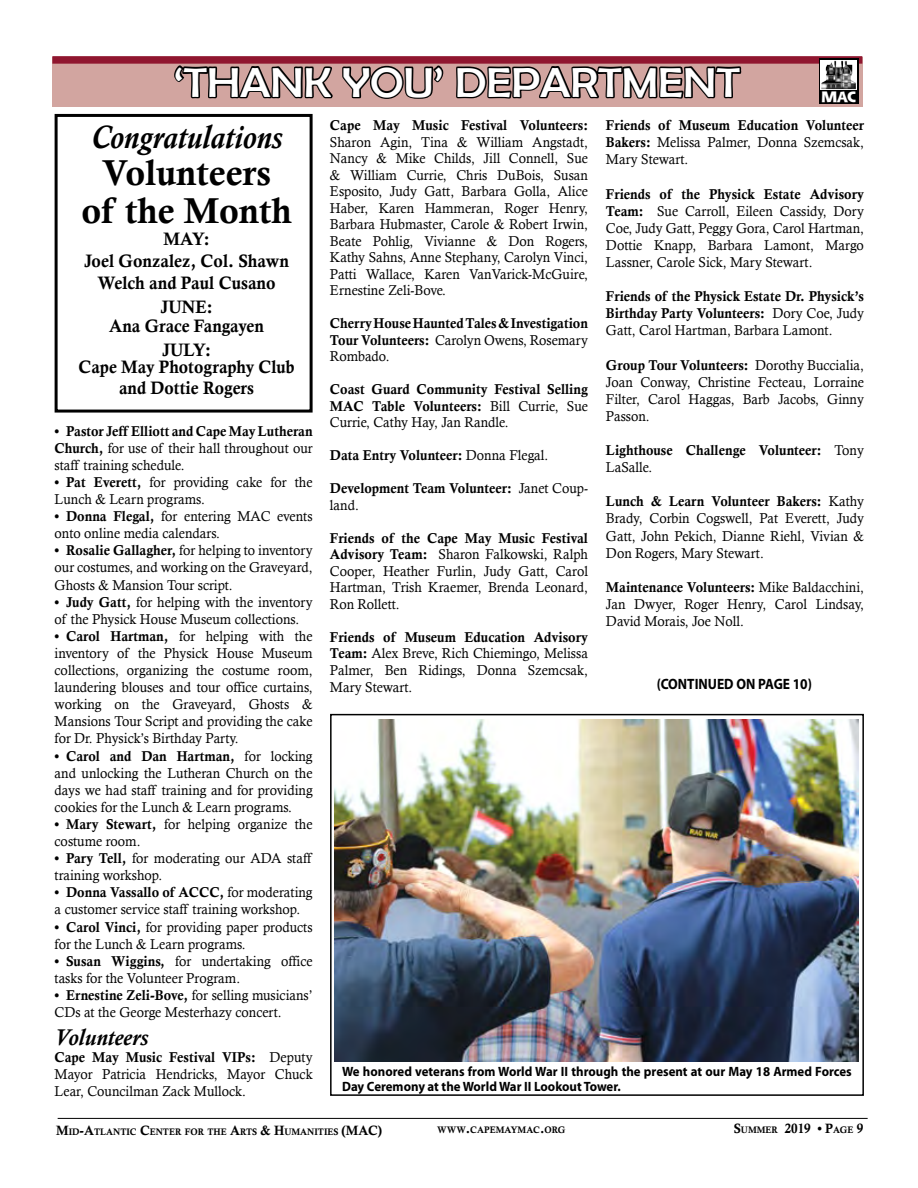
<style>
.page{position:relative;width:918px;height:1188px;background:#fff}
.page>*{position:absolute;margin:0;border:0;box-sizing:border-box;transform-origin:0 0}
.t1{font:42px "Berlin Sans FB";color:#fff;scale:1.1 1}
.t2{font:36px/37.5px "Calis MT Bol";color:#000;text-align:center}
.t3{font:italic 700 33px "Calisto";color:#000;scale:.9 1}
.t4{font:italic 700 23.25px "Calisto";color:#000;scale:.95 1}
.t5{font:18px/21.6px "Calis MT Bol";color:#000;text-align:center;scale:.94 1}
.t6{font:700 15px "Myriad Pro";color:#000;scale:.9 1}
.t7{font:800 14.7px "Shannon";color:#fff;scale:1.08 1}
.t8{font:14.25px/17.1px "Calisto";color:#000;scale:.95 1}
.t9{font:14.25px/16.5px "Calis MT Bol";color:#000;scale:.95 1}
.t10{font:700 13.5px/15px "Myriad Pro";color:#000;scale:.95 1}
.t11{font:13.5px "Calis MT Bol";color:#000;scale:.95 1}
.t12{font:9.45px "Calis MT Bol";color:#000;scale:.95 1}
.s1{font-family:"Calis MT Bol"}
.s2{font-family:"Calisto"}
.s3{font-size:13.5px}
.s4{font-size:9.45px}
</style>
<div class="page">
<div style="left:52px;top:57px;width:810px;height:49px;background:#d2a5a0"></div>
<div style="left:52px;top:56px;width:810px;height:8px;background:#90162f"></div>
<svg style="left:172px;top:56px;width:163px;height:43px"></svg>
<svg style="left:341px;top:56px;width:104px;height:43px"></svg>
<svg style="left:455px;top:56px;width:288px;height:51px"></svg>
<div style="left:819px;top:58px;width:40px;height:46px;background:#000"></div>
<svg style="left:820px;top:60px;width:37px;height:30px"></svg>
<img style="left:821px;top:61px;width:35px;height:28px">
<hr style="left:58px;top:1118px;width:810px;height:1px;background:#000">
<div style="left:55px;top:114px;width:258px;height:299px;border:3px solid #000"></div>
<div style="left:330px;top:714px;width:534px;height:382px;border:2px solid #000"></div>
<img style="left:335px;top:719px;width:524px;height:343px">
<h1 class="t1" style="left:174px;top:59px;width:516px">‘THANK YOU’ DEPARTMENT</h1>
<p class="t7" style="left:821px;top:87px;width:34px">MAC</p>
<h3 class="t3" style="left:91px;top:118px;width:214px">Congratulations</h3>
<h2 class="t2" style="left:81px;top:154px;width:212px">Volunteers<br>of the Month</h2>
<p class="t5" style="left:84px;top:228px;width:220px">MAY:<br>Joel Gonzalez, Col. Shawn<br>Welch and Paul Cusano</p>
<p class="t5" style="left:109px;top:297px;width:166px;line-height:19.5px">JUNE:<br>Ana Grace Fangayen</p>
<p class="t5" style="left:79px;top:342px;width:231px;line-height:16.5px">JULY:<br>Cape May Photography Club</p>
<p class="t5" style="left:119px;top:377px;width:145px">and Dottie Rogers</p>
<p class="t9" style="left:55px;top:423px;width:273px">• Pastor Jeff Elliott and Cape May Lutheran</p>
<p class="t8" style="left:55px;top:439px;width:273px"><span class="s1">Church,</span> for use of their hall throughout our staff training schedule.</p>
<p class="t8" style="left:55px;top:473px;width:273px"><span class="s1">• Pat Everett,</span> for providing cake for the<br>Lunch &amp; Learn programs.</p>
<p class="t8" style="left:55px;top:508px;width:273px"><span class="s1">• Donna Flegal,</span> for entering MAC events onto online media calendars.</p>
<p class="t8" style="left:55px;top:542px;width:273px;text-align:justify"><span class="s1">• Rosalie Gallagher,</span> for helping to inventory our costumes, and working on the Graveyard, Ghosts &amp; Mansion Tour script.</p>
<p class="t8" style="left:55px;top:593px;width:273px"><span class="s1">• Judy Gatt,</span> for helping with the inventory of the Physick House Museum collections.</p>
<p class="t8" style="left:55px;top:627px;width:273px;text-align:justify"><span class="s1">• Carol Hartman,</span> for helping with the inventory of the Physick House Museum collections, organizing the costume room, laundering blouses and tour office curtains, working on the Graveyard, Ghosts &amp; Mansions Tour Script and providing the cake for Dr. Physick’s Birthday Party.</p>
<p class="t9" style="left:55px;top:747px;width:273px">• Carol and Dan Hartman, <span class="s2">for locking</span></p>
<p class="t8" style="left:55px;top:764px;width:273px;text-align:justify">and unlocking the Lutheran Church on the days we had staff training and for providing cookies for the Lunch &amp; Learn programs.</p>
<p class="t8" style="left:55px;top:815px;width:273px"><span class="s1">• Mary Stewart,</span> for helping organize the costume room.</p>
<p class="t8" style="left:55px;top:850px;width:272px"><span class="s1">• Pary Tell,</span> for moderating our ADA staff training workshop.</p>
<p class="t9" style="left:55px;top:884px;width:273px">• Donna Vassallo of ACCC, <span class="s2">for moderating</span></p>
<p class="t8" style="left:55px;top:901px;width:260px">a customer service staff training workshop.</p>
<p class="t8" style="left:55px;top:918px;width:273px"><span class="s1">• Carol Vinci,</span> for providing paper products for the Lunch &amp; Learn programs.</p>
<p class="t8" style="left:55px;top:952px;width:273px"><span class="s1">• Susan Wiggins,</span> for undertaking office tasks for the Volunteer Program.</p>
<p class="t9" style="left:55px;top:987px;width:273px">• Ernestine Zeli-Bove, <span class="s2">for selling musicians’</span></p>
<p class="t8" style="left:55px;top:1004px;width:240px">CDs at the George Mesterhazy concert.</p>
<h3 class="t4" style="left:55px;top:1024px;width:100px">Volunteers</h3>
<p class="t9" style="left:55px;top:1049px;width:273px">Cape May Music Festival VIPs: <span class="s2">Deputy</span></p>
<p class="t8" style="left:55px;top:1066px;width:273px">Mayor Patricia Hendricks, Mayor Chuck<br>Lear, Councilman Zack Mullock.</p>
<p class="t9" style="left:330px;top:117px;width:273px">Cape May Music Festival Volunteers:</p>
<p class="t8" style="left:330px;top:133px;width:273px;line-height:16.5px;text-align:justify">Sharon Agin, Tina &amp; William Angstadt, Nancy &amp; Mike Childs, Jill Connell, Sue &amp; William Currie, Chris DuBois, Susan Esposito, Judy Gatt, Barbara Golla, Alice Haber, Karen Hammeran, Roger Henry, Barbara Hubmaster, Carole &amp; Robert Irwin, Beate Pohlig, Vivianne &amp; Don Rogers, Kathy Sahns, Anne Stephany, Carolyn Vinci, Patti Wallace, Karen VanVarick-McGuire, Ernestine Zeli-Bove.</p>
<p class="t9" style="left:330px;top:315px;width:273px">Cherry House Haunted Tales &amp; Investigation</p>
<p class="t8" style="left:330px;top:331px;width:273px;line-height:16.5px"><span class="s1">Tour Volunteers:</span> Carolyn Owens, Rosemary<br>Rombado.</p>
<p class="t9" style="left:330px;top:381px;width:273px">Coast Guard Community Festival Selling<br>MAC Table Volunteers: <span class="s2">Bill Currie, Sue</span></p>
<p class="t8" style="left:330px;top:414px;width:190px">Currie, Cathy Hay, Jan Randle.</p>
<p class="t9" style="left:330px;top:447px;width:231px">Data Entry Volunteer: <span class="s2">Donna Flegal.</span></p>
<p class="t9" style="left:330px;top:480px;width:273px">Development Team Volunteer: <span class="s2">Janet Coup-</span></p>
<p class="t8" style="left:330px;top:496px;width:32px">land.</p>
<p class="t9" style="left:330px;top:529px;width:273px">Friends of the Cape May Music Festival</p>
<p class="t8" style="left:330px;top:546px;width:273px;line-height:16.5px;text-align:justify"><span class="s1">Advisory Team:</span> Sharon Falkowski, Ralph Cooper, Heather Furlin, Judy Gatt, Carol Hartman, Trish Kraemer, Brenda Leonard, Ron Rollett.</p>
<p class="t9" style="left:330px;top:629px;width:273px">Friends of Museum Education Advisory</p>
<p class="t8" style="left:330px;top:645px;width:273px;text-align:justify"><span class="s1">Team:</span> Alex Breve, Rich Chiemingo, Melissa Palmer, Ben Ridings, Donna Szemcsak, Mary Stewart.</p>
<p class="t9" style="left:606px;top:117px;width:273px">Friends of Museum Education Volunteer</p>
<p class="t8" style="left:606px;top:134px;width:273px"><span class="s1">Bakers:</span> Melissa Palmer, Donna Szemcsak,<br>Mary Stewart.</p>
<p class="t9" style="left:606px;top:185px;width:273px">Friends of the Physick Estate Advisory</p>
<p class="t8" style="left:606px;top:202px;width:273px;text-align:justify"><span class="s1">Team:</span> Sue Carroll, Eileen Cassidy, Dory Coe, Judy Gatt, Peggy Gora, Carol Hartman, Dottie Knapp, Barbara Lamont, Margo Lassner, Carole Sick, Mary Stewart.</p>
<p class="t9" style="left:606px;top:288px;width:273px;line-height:17.1px">Friends of the Physick Estate Dr. Physick’s<br>Birthday Party Volunteers: <span class="s2">Dory Coe, Judy</span></p>
<p class="t8" style="left:606px;top:322px;width:240px">Gatt, Carol Hartman, Barbara Lamont.</p>
<p class="t9" style="left:606px;top:356px;width:273px">Group Tour Volunteers: <span class="s2">Dorothy Buccialia,</span></p>
<p class="t8" style="left:606px;top:373px;width:273px;text-align:justify">Joan Conway, Christine Fecteau, Lorraine Filter, Carol Haggas, Barb Jacobs, Ginny Passon.</p>
<p class="t9" style="left:606px;top:442px;width:273px">Lighthouse Challenge Volunteer: <span class="s2">Tony</span></p>
<p class="t8" style="left:606px;top:459px;width:50px">LaSalle.</p>
<p class="t9" style="left:606px;top:493px;width:273px">Lunch &amp; Learn Volunteer Bakers: <span class="s2">Kathy</span></p>
<p class="t8" style="left:606px;top:510px;width:273px;text-align:justify">Brady, Corbin Cogswell, Pat Everett, Judy Gatt, John Pekich, Dianne Riehl, Vivian &amp; Don Rogers, Mary Stewart.</p>
<p class="t9" style="left:606px;top:579px;width:273px">Maintenance Volunteers: <span class="s2">Mike Baldacchini,</span></p>
<p class="t8" style="left:606px;top:595px;width:273px">Jan Dwyer, Roger Henry, Carol Lindsay,<br>David Morais, Joe Noll.</p>
<p class="t6" style="left:657px;top:675px;width:174px">(CONTINUED ON PAGE 10)</p>
<p class="t10" style="left:342px;top:1064px;width:538px">We honored veterans from World War II through the present at our May 18 Armed Forces<br>Day Ceremony at the World War II Lookout Tower.</p>
<p class="t12" style="left:56px;top:1126px;width:318px"><span class="s3">M</span>ID<span class="s3">-A</span>TLANTIC <span class="s3">C</span>ENTER FOR THE <span class="s3">A</span>RTS <span class="s3">&amp; H</span>UMANITIES <span class="s3">(MAC</span></p>
<p class="t11" style="left:378px;top:1122px;width:6px">)</p>
<p class="t12" style="left:437px;top:1124px;width:137px">WWW<span class="s3">.</span>CAPEMAYMAC<span class="s3">.</span>ORG</p>
<p class="t11" style="left:734px;top:1121px;width:138px">S<span class="s4">UMMER</span> 2019 • P<span class="s4">AGE</span> 9</p>
</div>
